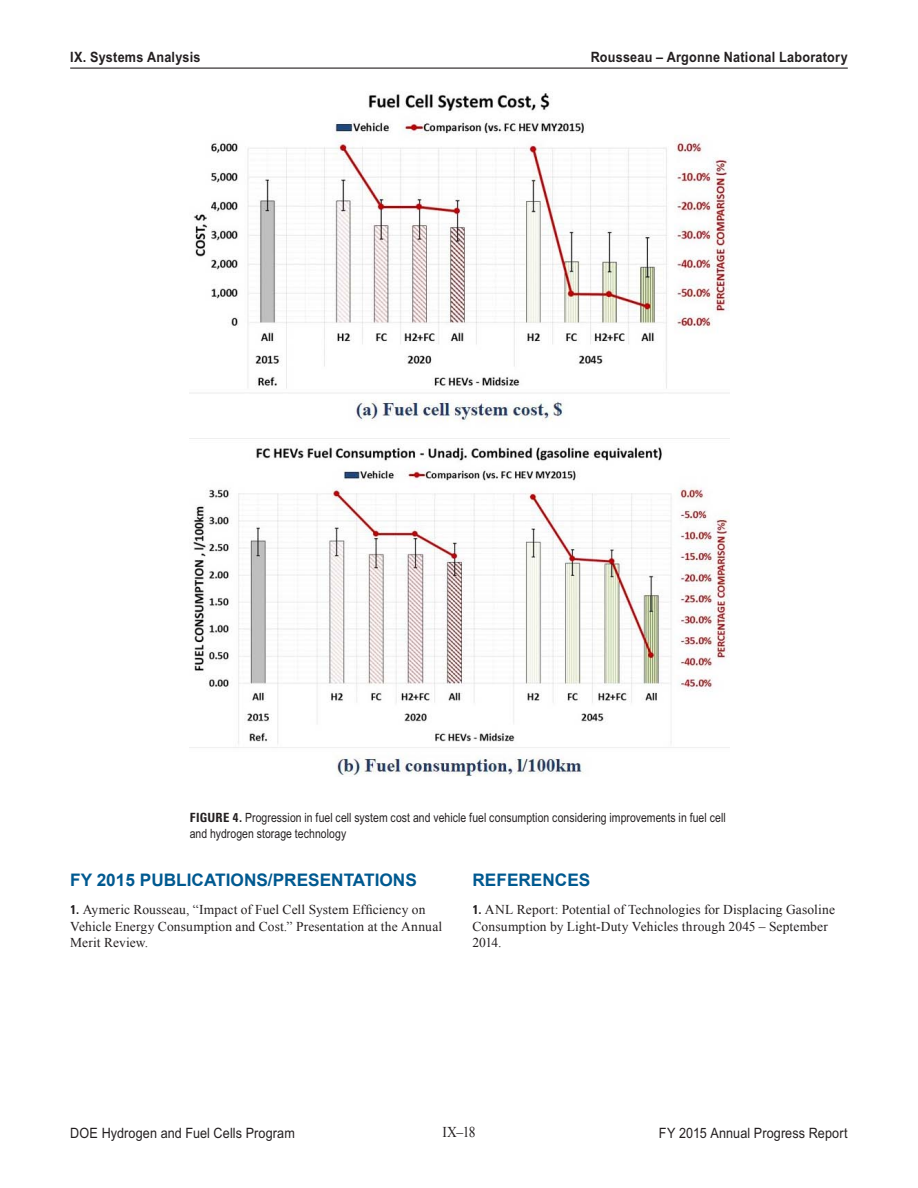
<style>
.page{position:relative;width:918px;height:1188px;background:#fff}
.page>*{position:absolute;margin:0;border:0;box-sizing:border-box;transform-origin:0 0}
._1_Object_Head_Blue{font:700 17.25px "Arial";color:#005990}
.t1{font:15px "Times New Roman";color:#231f20;scale:.9 1}
.t2{font:14.25px "Arial Narrow MT Pro";letter-spacing:.01em;color:#231f20;scale:1.08 1}
.t3{font:700 14.25px "Arial Narrow MT Pro";letter-spacing:.015em;color:#231f20;scale:1.08 1}
._1_Reference{font:13.5px/16.5px "Times New Roman";letter-spacing:.005em;color:#231f20}
._1_FigureTitle{font:12.75px/15.8px "Arial Narrow MT Pro";letter-spacing:.01em;color:#231f20}
.s1{font-family:"Zurich BT";font-weight:700;font-stretch:condensed}
.s2{font-family:"Zurich BT";font-weight:700;font-stretch:condensed;font-size:12.75px}
</style>
<div class="page">
<hr style="left:70px;top:68px;width:778px;height:1px;background:#231f20">
<img style="left:190px;top:93px;width:540px;height:684px">
<p class="t3" style="left:70px;top:48px;width:122px">IX. Systems Analysis</p>
<p class="t3" style="left:591px;top:48px;width:240px">Rousseau – Argonne National Laboratory</p>
<p class="_1_FigureTitle" style="left:190px;top:809px;width:537px"><span class="s1">FIGURE 4.</span> Progression in fuel cell system cost and vehicle fuel consumption considering improvements in fuel cell and hydrogen storage technology</p>
<p class="_1_Object_Head_Blue" style="left:70px;top:868px;width:348px">FY 2015 PUBLICATIONS/PRESENTATIONS</p>
<p class="_1_Reference" style="left:70px;top:901px;width:374px"><span class="s2">1.</span> Aymeric Rousseau, “Impact of Fuel Cell System Efficiency on<br>Vehicle Energy Consumption and Cost.” Presentation at the Annual<br>Merit Review.</p>
<p class="_1_Object_Head_Blue" style="left:472px;top:868px;width:119px">REFERENCES</p>
<p class="_1_Reference" style="left:472px;top:901px;width:364px"><span class="s2">1.</span> ANL Report: Potential of Technologies for Displacing Gasoline<br>Consumption by Light-Duty Vehicles through 2045 – September<br>2014.</p>
<p class="t2" style="left:70px;top:1124px;width:210px">DOE Hydrogen and Fuel Cells Program</p>
<p class="t1" style="left:442px;top:1122px;width:38px">IX–18</p>
<p class="t2" style="left:659px;top:1124px;width:176px">FY 2015 Annual Progress Report</p>
</div>
